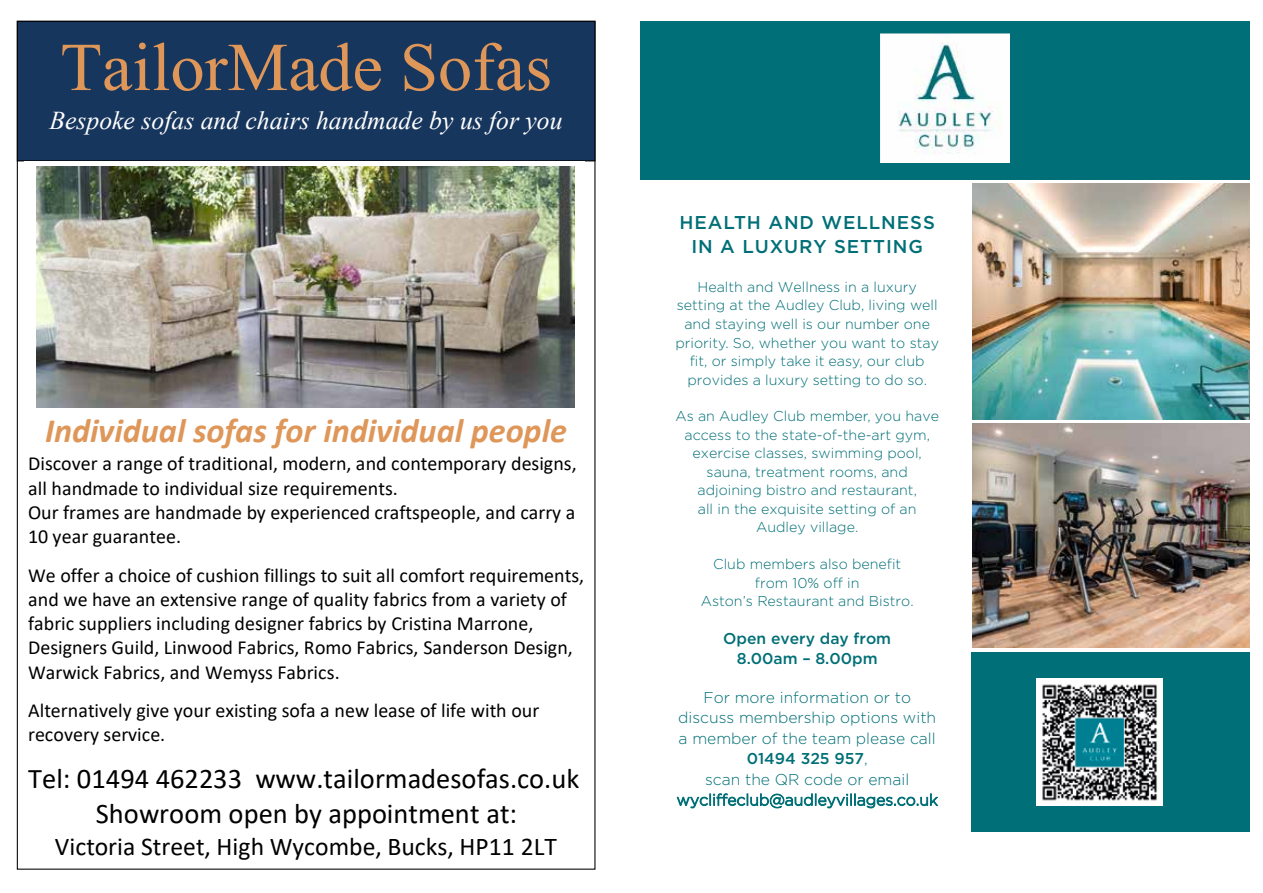
<style>
.page{position:relative;width:1263px;height:893px;background:#fff}
.page>*{position:absolute;margin:0;border:0;box-sizing:border-box;transform-origin:0 0}
.t1{font:68.4px "Times New Roman";color:#df9659}
.t2{font:italic 700 34.2px "Calibri";color:#df9659}
.t3{font:28.5px/34.8px "Calibri";color:#000;text-align:center}
.t4{font:25.65px "Calibri";color:#000}
.t5{font:italic 25.65px "Times New Roman";color:#fff}
.t6{font:19.95px/24.3px "Calibri";color:#000}
.t7{font:500 18.6px/24.2px "Gotham";letter-spacing:.05em;color:#006f77;text-align:center}
.t8{font:300 15.75px/20.5px "Gotham";color:#006f77;text-align:center}
.t9{font:500 15.75px/20.4px "Gotham";color:#006f77;text-align:center}
.t10{font:300 14.25px/18.6px "Gotham";color:#006f77;text-align:center}
.s1{font-weight:500}
.s2{font-style:inherit}
</style>
<div class="page">
<div style="left:17px;top:21px;width:578px;height:140px;background:#17365d"></div>
<div style="left:17px;top:21px;width:578px;height:140px;border:1px solid #000"></div>
<img style="left:37px;top:166px;width:537px;height:241px">
<div style="left:640px;top:21px;width:609px;height:158px;background:#006f77"></div>
<img style="left:880px;top:34px;width:129px;height:129px">
<img style="left:972px;top:184px;width:277px;height:235px">
<img style="left:972px;top:423px;width:277px;height:224px">
<div style="left:971px;top:652px;width:278px;height:179px;background:#006f77"></div>
<img style="left:1037px;top:679px;width:126px;height:126px">
<h1 class="t1" style="left:60px;top:21px;width:493px">TailorMade Sofas</h1>
<p class="t5" style="left:50px;top:103px;width:514px">Bespoke sofas and chairs handmade by us for you</p>
<h2 class="t2" style="left:45px;top:407px;width:523px">Individual sofas for individual people</h2>
<p class="t6" style="left:28px;top:451px;width:550px">Discover a range of traditional, modern, and contemporary designs, all handmade to individual size requirements.<br>Our frames are handmade by experienced craftspeople, and carry a 10 year guarantee.</p>
<p class="t6" style="left:28px;top:562px;width:557px">We offer a choice of cushion fillings to suit all comfort requirements, and we have an extensive range of quality fabrics from a variety of fabric suppliers including designer fabrics by Cristina Marrone, Designers Guild, Linwood Fabrics, Romo Fabrics, Sanderson Design, Warwick Fabrics, and Wemyss Fabrics.</p>
<p class="t6" style="left:28px;top:698px;width:513px">Alternatively give your existing sofa a new lease of life with our recovery service.</p>
<h3 class="t3" style="left:28px;top:760px;width:553px">Tel: 01494 462233 www.tailormadesofas.co.uk<br>Showroom open by appointment at:</h3>
<p class="t4" style="left:55px;top:828px;width:504px">Victoria Street, High Wycombe, Bucks, HP11 2LT</p>
<p class="t7" style="left:679px;top:210px;width:257px">HEALTH AND WELLNESS<br>IN A LUXURY SETTING</p>
<p class="t10" style="left:675px;top:277px;width:265px">Health and Wellness in a luxury setting at the Audley Club, living well and staying well is our number one priority. So, whether you want to stay fit, or simply take it easy, our club provides a luxury setting to do so.</p>
<p class="t10" style="left:675px;top:406px;width:265px">As an Audley Club member, you have access to the state-of-the-art gym, exercise classes, swimming pool, sauna, treatment rooms, and adjoining bistro and restaurant,<br>all in the exquisite setting of an<br>Audley village.</p>
<p class="t10" style="left:701px;top:554px;width:214px">Club members also benefit from 10% off in<br>Aston’s Restaurant and Bistro.</p>
<p class="t9" style="left:723px;top:628px;width:169px">Open every day from<br>8.00am – 8.00pm</p>
<p class="t8" style="left:676px;top:687px;width:263px">For more information or to discuss membership options with a member of the team please call<br><span class="s1">01494 325 957</span><span class="s2">,<br></span>scan the QR code <span class="s2">or email wycliffeclub@audleyvillages.co.uk</span></p>
</div>
